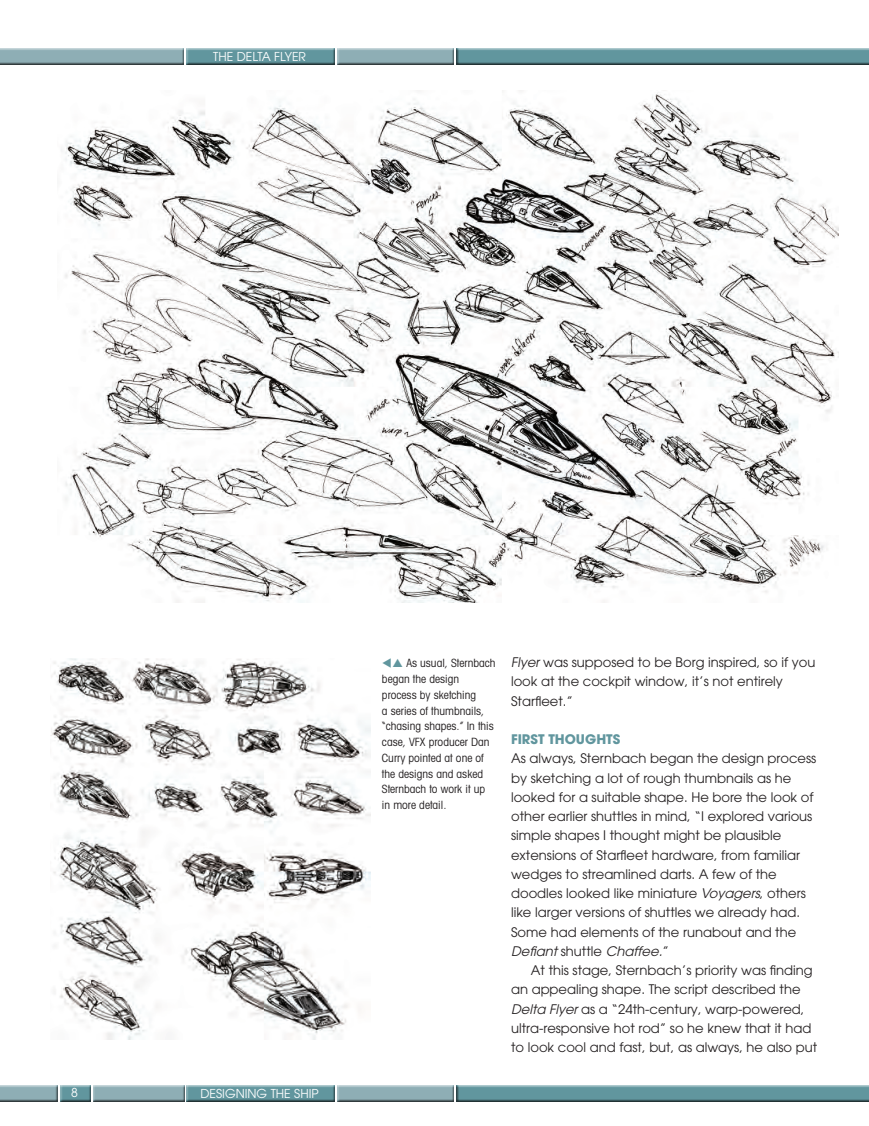
<style>
.page{position:relative;width:869px;height:1126px;background:#fff}
.page>*{position:absolute;margin:0;border:0;box-sizing:border-box;transform-origin:0 0}
.t1{font:13.12px/19.2px "Avant Garde LT";color:#231f20}
.t2{font:700 13.12px "Avant Garde";color:#61969e}
.t3{font:12.25px "Avant Garde";color:#fff}
.t4{font:12.25px "Avant Garde LT";color:#fff}
.t5{font:condensed 11.38px/15.8px "Avant Garde LT";color:#231f20}
.s1{color:#61969e}
.s2{font-style:italic}
</style>
<div class="page">
<div style="left:335px;top:47px;width:120px;height:19px;background:#231f20;opacity:.75"></div>
<div style="left:335px;top:1084px;width:120px;height:19px;background:#231f20;opacity:.75"></div>
<div style="left:184px;top:47px;width:152px;height:19px;background:#231f20;opacity:.75"></div>
<div style="left:184px;top:1084px;width:152px;height:19px;background:#231f20;opacity:.75"></div>
<div style="left:0;top:47px;width:184px;height:19px;background:#231f20;opacity:.75"></div>
<div style="left:58px;top:1084px;width:33px;height:19px;background:#231f20;opacity:.75"></div>
<div style="left:90px;top:1082px;width:96px;height:21px;background:#fff"></div>
<div style="left:91px;top:1084px;width:95px;height:19px;background:#231f20;opacity:.75"></div>
<div style="left:0;top:1084px;width:58px;height:19px;background:#231f20;opacity:.75"></div>
<div style="left:455px;top:47px;width:413px;height:19px;background:#231f20;opacity:.75"></div>
<div style="left:455px;top:1084px;width:413px;height:19px;background:#231f20;opacity:.75"></div>
<img style="left:61px;top:92px;width:777px;height:510px">
<img style="left:51px;top:658px;width:319px;height:381px">
<p class="t3" style="left:213px;top:49px;width:94px">THE DELTA FLYER</p>
<p class="t4" style="left:71px;top:1086px;width:8px">8</p>
<p class="t3" style="left:200px;top:1086px;width:120px">DESIGNING THE SHIP</p>
<p class="t5" style="left:382px;top:655px;width:115px"><span class="s1">▼</span> As usual, Sternbach began the design process by sketching<br>a series of thumbnails, “chasing shapes.” In this case, VFX producer Dan<br>Curry pointed at one of the designs and asked<br>Sternbach to work it up in more detail.</p>
<p class="t1" style="left:511px;top:653px;width:306px"><span class="s2">Flyer</span> was supposed to be Borg inspired, so if you look at the cockpit window, it’s not entirely<br>Starfleet.”</p>
<p class="t2" style="left:511px;top:731px;width:111px">FIRST THOUGHTS</p>
<p class="t1" style="left:511px;top:749px;width:307px">As always, Sternbach began the design process by sketching a lot of rough thumbnails as he looked for a suitable shape. He bore the look of other earlier shuttles in mind, “I explored various simple shapes I thought might be plausible extensions of Starfleet hardware, from familiar wedges to streamlined darts. A few of the doodles looked like miniature <span class="s2">Voyagers</span>, others like larger versions of shuttles we already had.<br>Some had elements of the runabout and the <span class="s2">Defiant</span> shuttle <span class="s2">Chaffee.</span>”</p>
<p class="t1" style="left:511px;top:961px;width:307px;text-indent:20px">At this stage, Sternbach’s priority was finding an appealing shape. The script described the <span class="s2">Delta Flyer</span> as a “24th-century, warp-powered, ultra-responsive hot rod” so he knew that it had to look cool and fast, but, as always, he also put</p>
</div>
